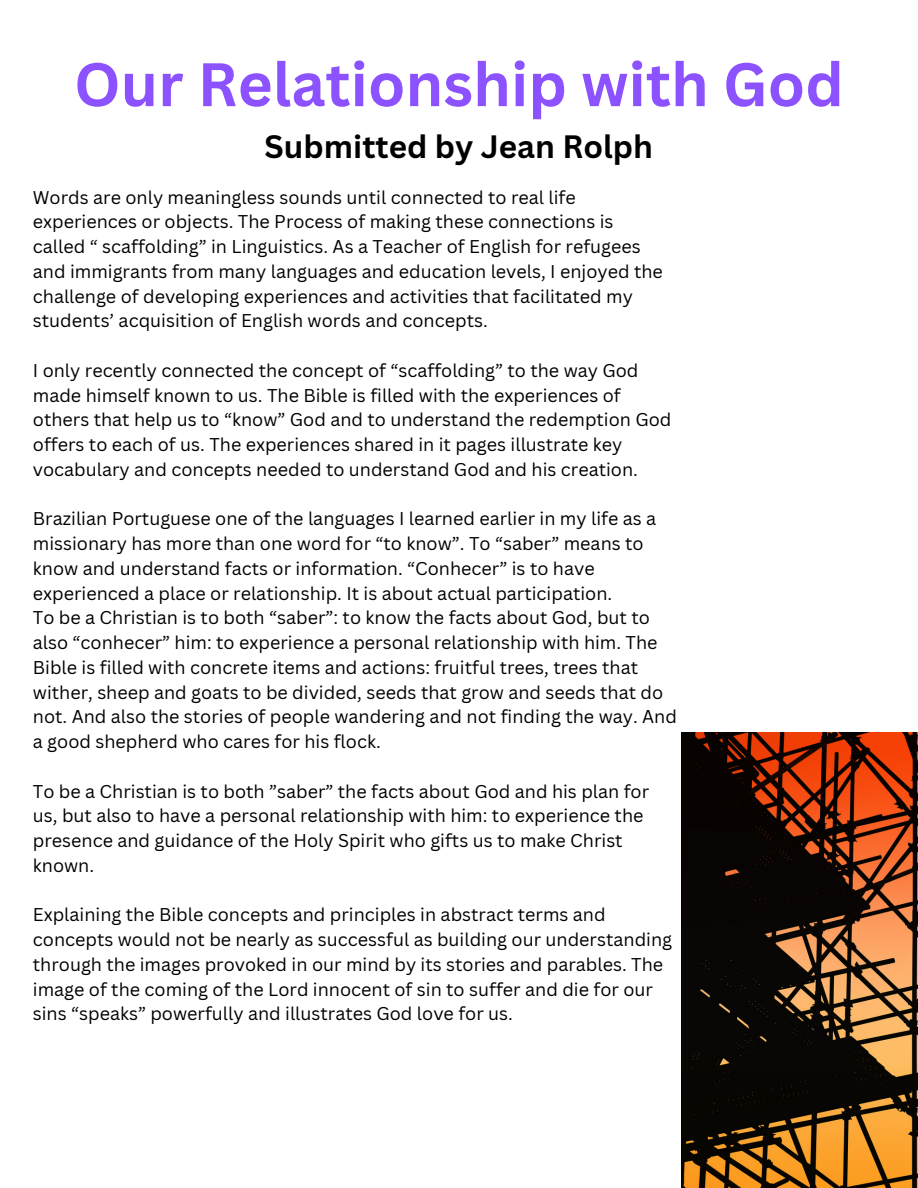
<style>
.page{position:relative;width:918px;height:1188px;background:#fff}
.page>*{position:absolute;margin:0;border:0;box-sizing:border-box;transform-origin:0 0}
.t1{font:700 60px "Canva Sans";color:#8c52ff}
.t2{font:700 31.5px "Canva Sans";color:#000}
.t3{font:18px "Canva Sans";color:#000}
</style>
<div class="page">
<img style="left:682px;top:732px;width:236px;height:456px">
<p class="t1" style="left:74px;top:42px;width:771px">Our Relationship with God</p>
<p class="t2" style="left:265px;top:124px;width:390px">Submitted by Jean Rolph</p>
<p class="t3" style="left:33px;top:184px;width:544px">Words are only meaningless sounds until connected to real life</p>
<p class="t3" style="left:33px;top:209px;width:582px">experiences or objects. The Process of making these connections is</p>
<p class="t3" style="left:33px;top:234px;width:609px">called “ scaffolding” in Linguistics. As a Teacher of English for refugees</p>
<p class="t3" style="left:33px;top:259px;width:632px">and immigrants from many languages and education levels, I enjoyed the</p>
<p class="t3" style="left:33px;top:283px;width:601px">challenge of developing experiences and activities that facilitated my</p>
<p class="t3" style="left:33px;top:308px;width:456px">students’ acquisition of English words and concepts.</p>
<p class="t3" style="left:33px;top:358px;width:607px">I only recently connected the concept of “scaffolding” to the way God</p>
<p class="t3" style="left:33px;top:382px;width:589px">made himself known to us. The Bible is filled with the experiences of</p>
<p class="t3" style="left:33px;top:407px;width:640px">others that help us to “know” God and to understand the redemption God</p>
<p class="t3" style="left:33px;top:432px;width:591px">offers to each of us. The experiences shared in it pages illustrate key</p>
<p class="t3" style="left:33px;top:457px;width:607px">vocabulary and concepts needed to understand God and his creation.</p>
<p class="t3" style="left:33px;top:506px;width:625px">Brazilian Portuguese one of the languages I learned earlier in my life as a</p>
<p class="t3" style="left:33px;top:531px;width:612px">missionary has more than one word for “to know”. To “saber” means to</p>
<p class="t3" style="left:33px;top:556px;width:563px">know and understand facts or information. “Conhecer” is to have</p>
<p class="t3" style="left:33px;top:580px;width:581px">experienced a place or relationship. It is about actual participation.</p>
<p class="t3" style="left:33px;top:605px;width:619px">To be a Christian is to both “saber”: to know the facts about God, but to</p>
<p class="t3" style="left:33px;top:630px;width:626px">also “conhecer” him: to experience a personal relationship with him. The</p>
<p class="t3" style="left:33px;top:655px;width:607px">Bible is filled with concrete items and actions: fruitful trees, trees that</p>
<p class="t3" style="left:33px;top:679px;width:632px">wither, sheep and goats to be divided, seeds that grow and seeds that do</p>
<p class="t3" style="left:33px;top:704px;width:646px">not. And also the stories of people wandering and not finding the way. And</p>
<p class="t3" style="left:33px;top:729px;width:349px">a good shepherd who cares for his flock.</p>
<p class="t3" style="left:33px;top:778px;width:618px">To be a Christian is to both ”saber” the facts about God and his plan for</p>
<p class="t3" style="left:33px;top:803px;width:612px">us, but also to have a personal relationship with him: to experience the</p>
<p class="t3" style="left:33px;top:828px;width:591px">presence and guidance of the Holy Spirit who gifts us to make Christ</p>
<p class="t3" style="left:33px;top:853px;width:63px">known.</p>
<p class="t3" style="left:33px;top:902px;width:574px">Explaining the Bible concepts and principles in abstract terms and</p>
<p class="t3" style="left:33px;top:927px;width:641px">concepts would not be nearly as successful as building our understanding</p>
<p class="t3" style="left:33px;top:952px;width:632px">through the images provoked in our mind by its stories and parables. The</p>
<p class="t3" style="left:33px;top:976px;width:622px">image of the coming of the Lord innocent of sin to suffer and die for our</p>
<p class="t3" style="left:33px;top:1001px;width:482px">sins “speaks” powerfully and illustrates God love for us.</p>
</div>
